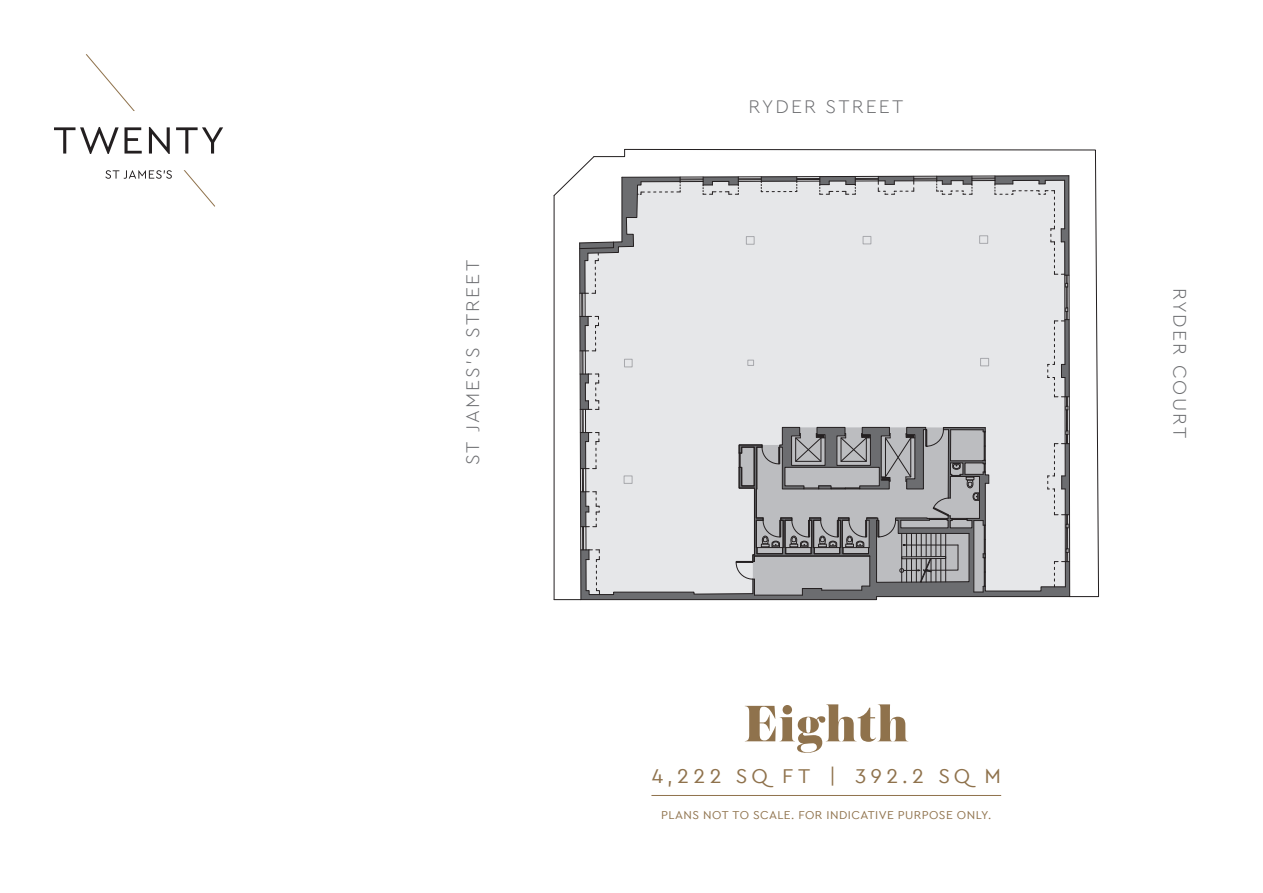
<style>
.page{position:relative;width:1263px;height:893px;background:#fff}
.page>*{position:absolute;margin:0;border:0;box-sizing:border-box;transform-origin:0 0}
.t1{font:900 54px "Austin";letter-spacing:.015em;color:#8f724c}
.t2{font:21px "Cera PRO";letter-spacing:.215em;color:#8f724c}
.t3{font:300 19.35px "Cera PRO";letter-spacing:.11em;color:#6c6d70}
.t4{font:12px "Cera PRO";letter-spacing:.035em;color:#8f724c}
</style>
<div class="page">
<svg style="left:54px;top:54px;width:169px;height:153px"></svg>
<hr style="left:651px;top:795px;width:350px;height:1px;background:#8f724c">
<svg style="left:553px;top:149px;width:545px;height:451px"></svg>
<p class="t3" style="left:460px;top:465px;width:207px;rotate:-90deg">ST JAMES’S STREET</p>
<p class="t3" style="left:748px;top:94px;width:156px">RYDER STREET</p>
<p class="t1" style="left:744px;top:684px;width:167px">Eighth</p>
<p class="t2" style="left:652px;top:762px;width:351px">4,222 SQ FT | 392.2 SQ M</p>
<p class="t4" style="left:661px;top:807px;width:332px">PLANS NOT TO SCALE. FOR INDICATIVE PURPOSE ONLY.</p>
<p class="t3" style="left:1193px;top:288px;width:152px;rotate:90deg">RYDER COURT</p>
</div>
